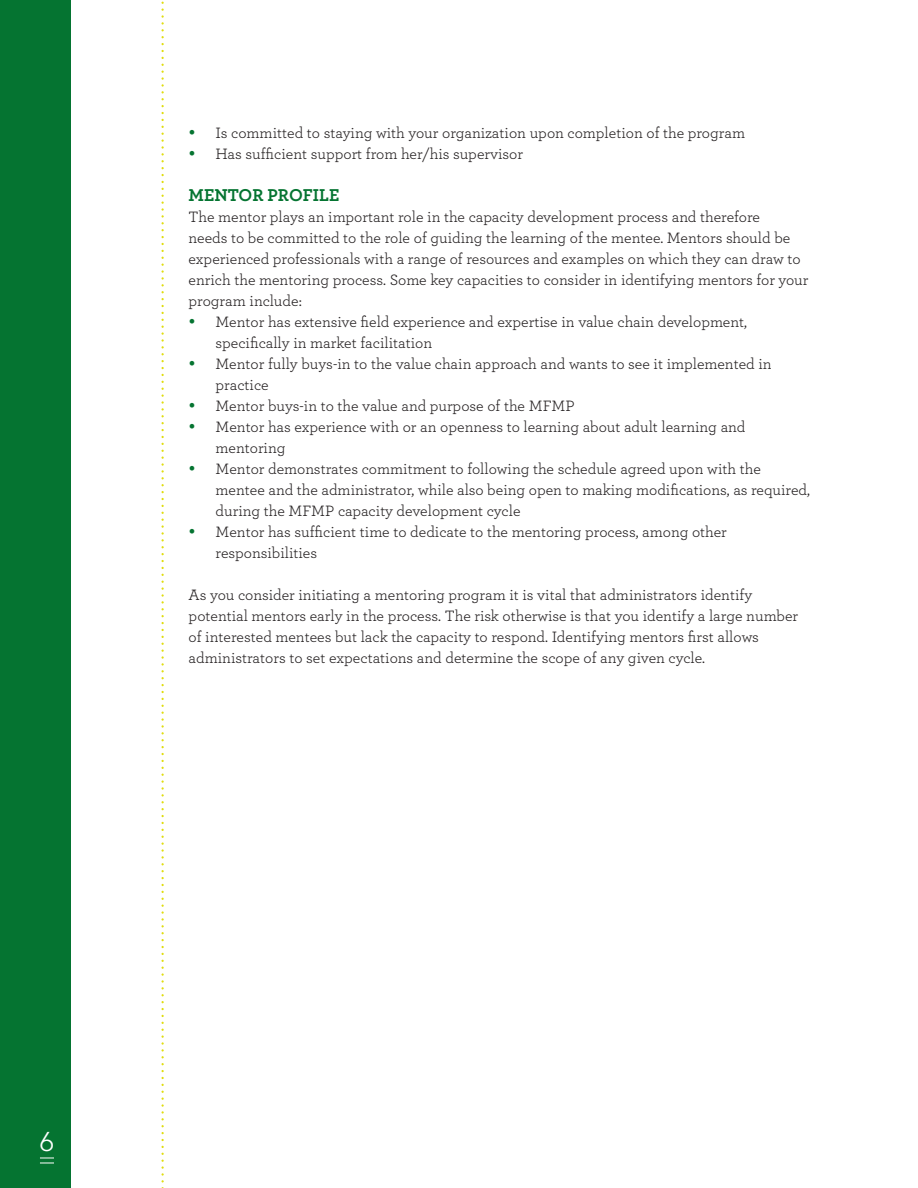
<style>
.page{position:relative;width:918px;height:1188px;background:#fff}
.page>*{position:absolute;margin:0;border:0;box-sizing:border-box;transform-origin:0 0}
.t1{font:300 27px "Avenir";color:#fff}
.t2{font:700 18px "Archer";color:#057431}
.t3{font:15.75px/21px "Archer";color:#231f20}
</style>
<div class="page">
<div style="left:0;top:0;width:70px;height:1188px;background:#057431"></div>
<svg style="left:40px;top:1157px;width:14px;height:6px"></svg>
<svg style="left:161px;top:1px;width:3px;height:1187px"></svg>
<p class="t3" style="left:216px;top:122px;width:531px">Is committed to staying with your organization upon completion of the program</p>
<p class="t3" style="left:216px;top:143px;width:309px">Has sufficient support from her/his supervisor</p>
<h2 class="t2" style="left:189px;top:184px;width:152px">MENTOR PROFILE</h2>
<p class="t3" style="left:189px;top:206px;width:621px">The mentor plays an important role in the capacity development process and therefore<br>needs to be committed to the role of guiding the learning of the mentee. Mentors should be experienced professionals with a range of resources and examples on which they can draw to enrich the mentoring process. Some key capacities to consider in identifying mentors for your program include:</p>
<p class="t3" style="left:216px;top:311px;width:533px">Mentor has extensive field experience and expertise in value chain development, specifically in market facilitation</p>
<p class="t3" style="left:216px;top:353px;width:558px">Mentor fully buys-in to the value chain approach and wants to see it implemented in practice</p>
<p class="t3" style="left:216px;top:395px;width:360px">Mentor buys-in to the value and purpose of the MFMP</p>
<p class="t3" style="left:216px;top:416px;width:531px">Mentor has experience with or an openness to learning about adult learning and mentoring</p>
<p class="t3" style="left:216px;top:458px;width:596px">Mentor demonstrates commitment to following the schedule agreed upon with the mentee and the administrator, while also being open to making modifications, as required, during the MFMP capacity development cycle</p>
<p class="t3" style="left:216px;top:521px;width:513px">Mentor has sufficient time to dedicate to the mentoring process, among other responsibilities</p>
<p class="t3" style="left:189px;top:584px;width:611px">As you consider initiating a mentoring program it is vital that administrators identify potential mentors early in the process. The risk otherwise is that you identify a large number of interested mentees but lack the capacity to respond. Identifying mentors first allows administrators to set expectations and determine the scope of any given cycle.</p>
<h1 class="t1" style="left:40px;top:1126px;width:16px">6</h1>
</div>
